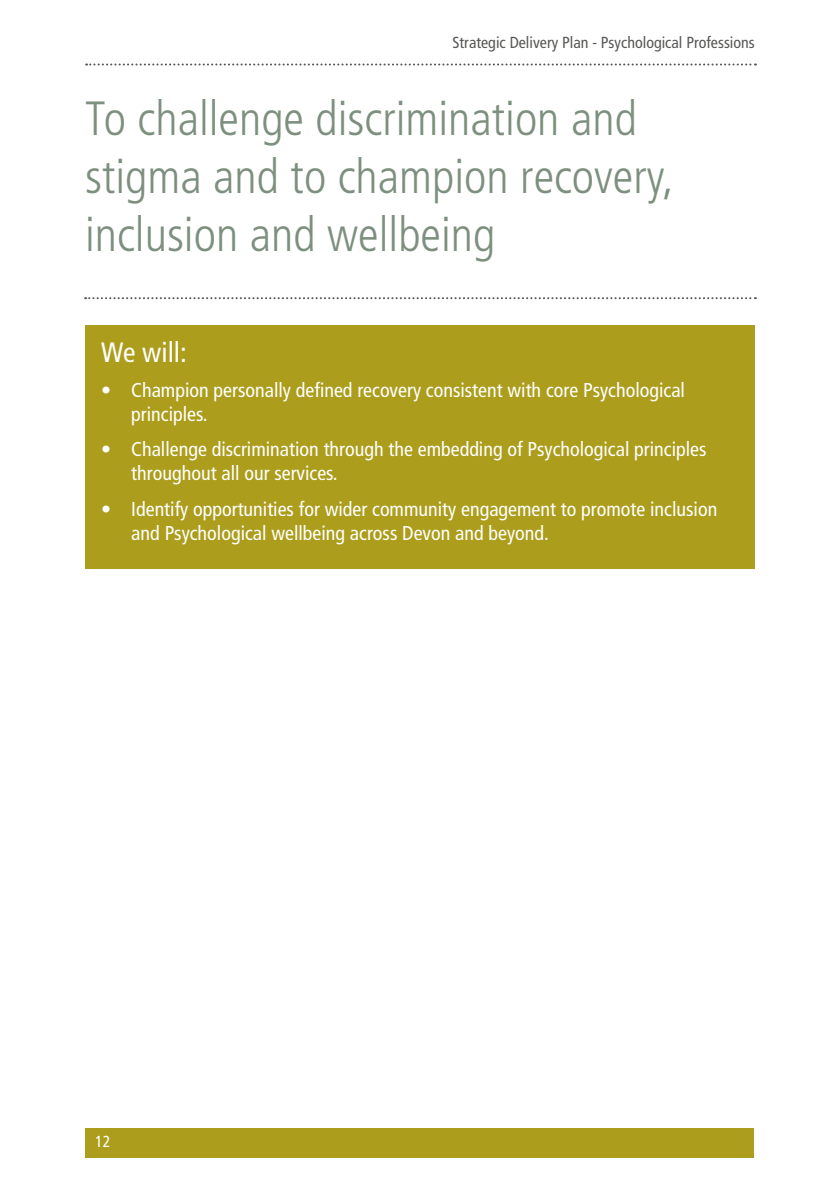
<style>
.page{position:relative;width:840px;height:1191px;background:#fff}
.page>*{position:absolute;margin:0;border:0;box-sizing:border-box;transform-origin:0 0}
.t1{font:300 condensed 48px/57.6px "Frutiger";color:#7d8f7e}
.t2{font:condensed 28px "Frutiger";color:#fff}
.t3{font:condensed 20px/24px "Frutiger";color:#fff}
.t4{font:condensed 16px "Frutiger";color:#575756}
.t5{font:condensed 16px "Frutiger";color:#fff}
</style>
<div class="page">
<div style="left:86px;top:325px;width:668px;height:243px;background:#ac9d1c"></div>
<div style="left:85px;top:1128px;width:668px;height:30px;background:#ac9d1c"></div>
<svg style="left:85px;top:297px;width:670px;height:2px"></svg>
<svg style="left:86px;top:63px;width:669px;height:2px"></svg>
<p class="t4" style="left:452px;top:33px;width:304px">Strategic Delivery Plan - Psychological Professions</p>
<h1 class="t1" style="left:85px;top:91px;width:590px">To challenge discrimination and stigma and to champion recovery, inclusion and wellbeing</h1>
<h2 class="t2" style="left:101px;top:335px;width:87px">We will:</h2>
<p class="t3" style="left:131px;top:378px;width:555px;text-indent:-30px">• Champion personally defined recovery consistent with core Psychological principles.</p>
<p class="t3" style="left:131px;top:437px;width:576px;text-indent:-30px">• Challenge discrimination through the embedding of Psychological principles throughout all our services.</p>
<p class="t3" style="left:131px;top:497px;width:587px;text-indent:-30px">• Identify opportunities for wider community engagement to promote inclusion and Psychological wellbeing across Devon and beyond.</p>
<p class="t5" style="left:95px;top:1132px;width:17px">12</p>
</div>
